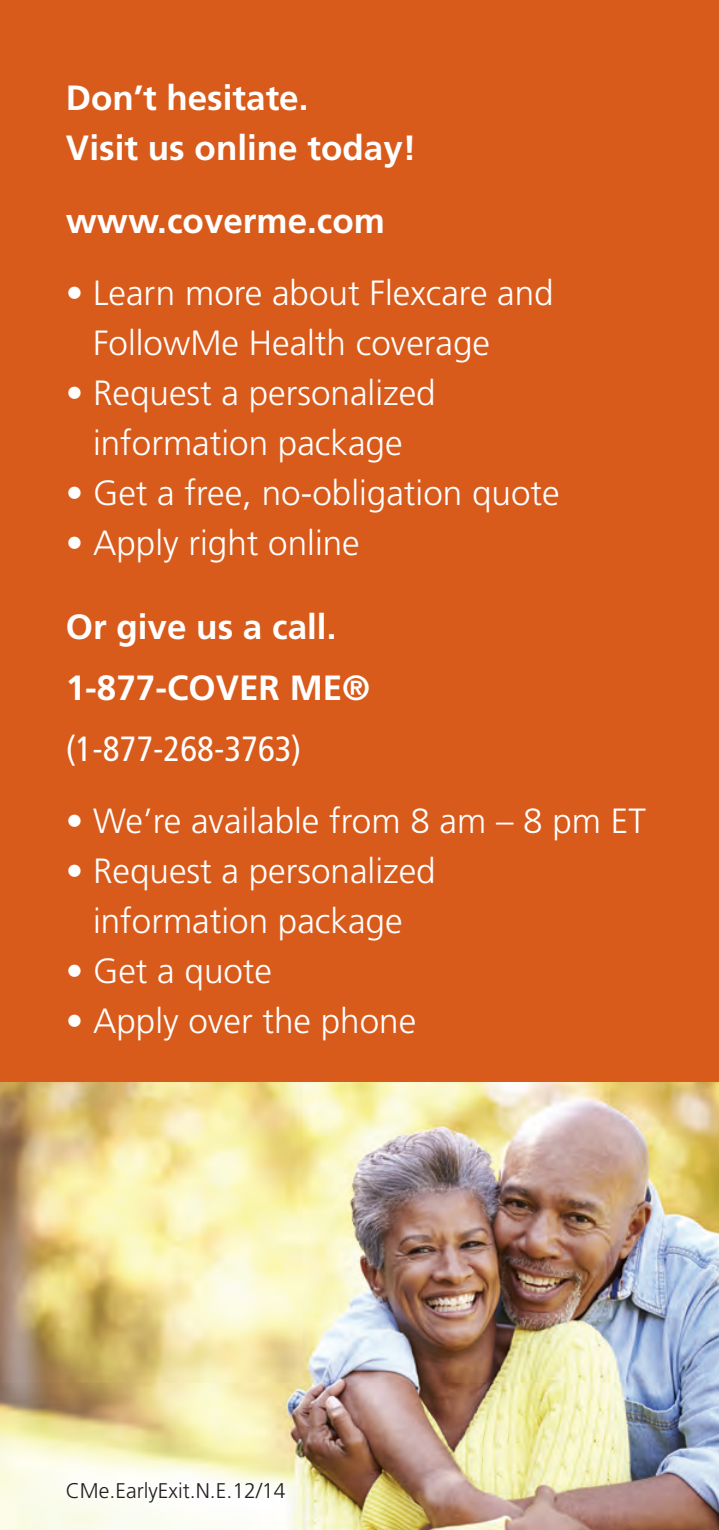
<style>
.page{position:relative;width:719px;height:1530px;background:#fff}
.page>*{position:absolute;margin:0;border:0;box-sizing:border-box;transform-origin:0 0}
.BODY_TEXT{font:300 35px/50px "Frutiger";color:#fff;text-align:center}
.BODY_TEXT-2{font:700 35px/50px "Frutiger";color:#fff}
.BODY_TEXT-3{font:condensed 35px "Frutiger";color:#fff}
.Legal_Disclaimer{font:300 21.25px "Frutiger";color:#231f20}
</style>
<div class="page">
<img style="left:0;top:1082px;width:718px;height:448px">
<div style="left:0;top:0;width:718px;height:1082px;background:#d85b1c"></div>
<p class="BODY_TEXT-2" style="left:66px;top:73px;width:352px">Don’t hesitate.<br>Visit us online today!</p>
<p class="BODY_TEXT-2" style="left:66px;top:196px;width:320px">www.coverme.com</p>
<p class="BODY_TEXT" style="left:93px;top:268px;width:462px;text-align:left;text-indent:-27px">• Learn more about Flexcare and<br>FollowMe Health coverage</p>
<p class="BODY_TEXT" style="left:66px;top:368px;width:371px">• Request a personalized information package</p>
<p class="BODY_TEXT" style="left:66px;top:468px;width:495px">• Get a free, no-obligation quote</p>
<p class="BODY_TEXT" style="left:66px;top:518px;width:295px">• Apply right online</p>
<p class="BODY_TEXT-2" style="left:66px;top:602px;width:272px">Or give us a call.</p>
<p class="BODY_TEXT-2" style="left:66px;top:663px;width:306px">1-877-COVER ME®</p>
<p class="BODY_TEXT-3" style="left:66px;top:728px;width:237px">(1-877-268-3763)</p>
<p class="BODY_TEXT" style="left:66px;top:796px;width:581px">• We’re available from 8 am – 8 pm ET</p>
<p class="BODY_TEXT" style="left:66px;top:846px;width:371px">• Request a personalized information package</p>
<p class="BODY_TEXT" style="left:66px;top:946px;width:208px">• Get a quote</p>
<p class="BODY_TEXT" style="left:66px;top:996px;width:352px">• Apply over the phone</p>
<p class="Legal_Disclaimer" style="left:66px;top:1479px;width:221px">CMe.EarlyExit.N.E.12/14</p>
</div>
